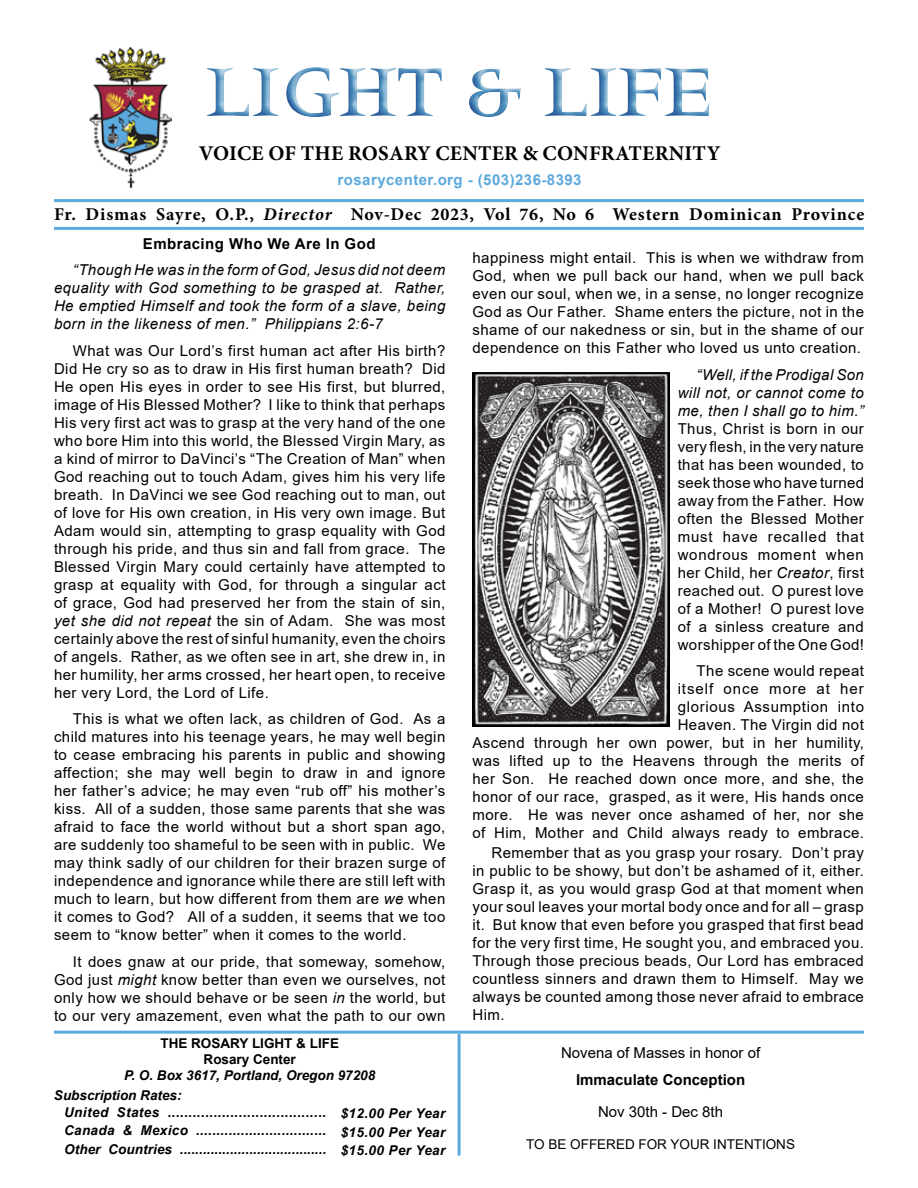
<style>
.page{position:relative;width:918px;height:1188px;background:#fff}
.page>*{position:absolute;margin:0;border:0;box-sizing:border-box;transform-origin:0 0}
.t1{font:500 75px "Meridien";color:#5192be}
.t2{font:700 21px "Minion Pro";letter-spacing:.01em;color:#000}
.t3{font:700 18px "Minion Pro";letter-spacing:.04em;color:#000}
.t4{font:15px/18px "Arial";letter-spacing:.03em;color:#000;text-align:justify}
.t5{font:italic 15px/18px "Arial";letter-spacing:.03em;color:#000;text-align:justify}
.t6{font:15px "Arial";color:#000}
.t7{font:700 15px "Arial";letter-spacing:.03em;color:#5da9dd}
.t8{font:700 15px "Arial";letter-spacing:.03em;color:#000}
.t9{font:700 15px "Arial";letter-spacing:.005em;color:#000}
.t10{font:italic 700 13.5px/18.3px "Arial";letter-spacing:.01em;color:#000;text-align:justify}
.t11{font:italic 700 13.5px "Arial";letter-spacing:.03em;color:#000}
.t12{font:700 13.5px/16.2px "Arial";color:#000;text-align:center}
.t13{font:13.5px "Arial";color:#000}
.s1{font-style:italic}
</style>
<div class="page">
<hr style="left:54px;top:199px;width:810px;height:3px;background:#5da9dd">
<hr style="left:54px;top:1031px;width:810px;height:3px;background:#5da9dd">
<hr style="left:458px;top:1034px;width:3px;height:122px;background:#5da9dd">
<hr style="left:54px;top:227px;width:810px;height:3px;background:#5da9dd">
<div style="left:196px;top:60px;width:521px;height:68px;background:#000;opacity:.75"></div>
<img style="left:89px;top:47px;width:82px;height:140px">
<img style="left:473px;top:372px;width:196px;height:355px">
<h1 class="t1" style="left:205px;top:50px;width:510px">Light &amp; Life</h1>
<h2 class="t2" style="left:199px;top:139px;width:359px">voice of the Rosary Center &amp; Confr</h2>
<h2 class="t2" style="left:615px;top:139px;width:107px">aternity</h2>
<p class="t7" style="left:338px;top:169px;width:246px">rosarycenter.org - (503)236-8393</p>
<p class="t3" style="left:54px;top:202px;width:812px">Fr. Dismas Sayre, O.P., <span class="s1">Director</span> Nov-Dec 2023, Vol 76, No 6 Western Dominican Province</p>
<p class="t8" style="left:143px;top:233px;width:234px">Embracing Who We Are In God</p>
<p class="t5" style="left:54px;top:261px;width:393px;text-indent:19px">“Though He was in the form of God, Jesus did not deem equality with God something to be grasped at. Rather, He emptied Himself and took the form of a slave, being born in the likeness of men.” Philippians 2:6-7</p>
<p class="t4" style="left:54px;top:341px;width:393px;text-indent:19px">What was Our Lord’s first human act after His birth?<br>Did He cry so as to draw in His first human breath? Did He open His eyes in order to see His first, but blurred, image of His Blessed Mother? I like to think that perhaps His very first act was to grasp at the very hand of the one who bore Him into this world, the Blessed Virgin Mary, as a kind of mirror to DaVinci’s “The Creation of Man” when God reaching out to touch Adam, gives him his very life breath. In DaVinci we see God reaching out to man, out of love for His own creation, in His very own image. But Adam would sin, attempting to grasp equality with God through his pride, and thus sin and fall from grace. The Blessed Virgin Mary could certainly have attempted to grasp at equality with God, for through a singular act of grace, God had preserved her from the stain of sin, <span class="s1">yet she did not repeat</span> the sin of Adam. She was most certainly above the rest of sinful humanity, even the choirs of angels. Rather, as we often see in art, she drew in, in her humility, her arms crossed, her heart open, to receive her very Lord, the Lord of Life.</p>
<p class="t4" style="left:54px;top:710px;width:393px;text-indent:19px">This is what we often lack, as children of God. As a child matures into his teenage years, he may well begin to cease embracing his parents in public and showing affection; she may well begin to draw in and ignore her father’s advice; he may even “rub off” his mother’s kiss. All of a sudden, those same parents that she was afraid to face the world without but a short span ago, are suddenly too shameful to be seen with in public. We may think sadly of our children for their brazen surge of independence and ignorance while there are still left with much to learn, but how different from them are <span class="s1">we</span> when it comes to God? All of a sudden, it seems that we too seem to “know better” when it comes to the world.</p>
<p class="t4" style="left:54px;top:953px;width:393px;text-indent:19px">It does gnaw at our pride, that someway, somehow, God just <span class="s1">might</span> know better than even we ourselves, not only how we should behave or be seen <span class="s1">in</span> the world, but to our very amazement, even what the path to our own</p>
<p class="t12" style="left:160px;top:1035px;width:180px">THE ROSARY LIGHT &amp; LIFE<br>Rosary Center</p>
<p class="t10" style="left:124px;top:1067px;width:253px">P. O. Box 3617, Portland, Oregon 97208</p>
<p class="t10" style="left:54px;top:1086px;width:129px">Subscription Rates:</p>
<p class="t11" style="left:341px;top:1104px;width:106px">$12.00 Per Year</p>
<p class="t11" style="left:341px;top:1123px;width:106px">$15.00 Per Year</p>
<p class="t11" style="left:341px;top:1141px;width:106px">$15.00 Per Year</p>
<p class="t10" style="left:64px;top:1103px;width:264px">United States ......................................<br>Canada &amp; Mexico ................................<br>Other Countries ......................................</p>
<p class="t4" style="left:473px;top:249px;width:393px">happiness might entail. This is when we withdraw from God, when we pull back our hand, when we pull back even our soul, when we, in a sense, no longer recognize God as Our Father. Shame enters the picture, not in the shame of our nakedness or sin, but in the shame of our dependence on this Father who loved us unto creation.</p>
<p class="t5" style="left:678px;top:365px;width:188px;text-indent:19px">“Well, if the Prodigal Son will not, or cannot come to me, then I shall go to him.”</p>
<p class="t4" style="left:678px;top:419px;width:188px">Thus, Christ is born in our very flesh, in the very nature that has been wounded, to seek those who have turned away from the Father. How often the Blessed Mother must have recalled that wondrous moment when her Child, her <span class="s1">Creator</span>, first reached out. O purest love of a Mother! O purest love of a sinless creature and worshipper of the One God!</p>
<p class="t4" style="left:472px;top:662px;width:393px;text-align:right">The scene would repeat<br>itself once more at her<br>glorious Assumption into<br>Heaven. The Virgin did not<br>Ascend through her own power, but in her humility, was lifted up to the Heavens through the merits of her Son. He reached down once more, and she, the honor of our race, grasped, as it were, His hands once more. He was never once ashamed of her, nor she of Him, Mother and Child always ready to embrace.</p>
<p class="t4" style="left:472px;top:844px;width:393px;text-indent:19px">Remember that as you grasp your rosary. Don’t pray in public to be showy, but don’t be ashamed of it, either.<br>Grasp it, as you would grasp God at that moment when your soul leaves your mortal body once and for all – grasp it. But know that even before you grasped that first bead for the very first time, He sought you, and embraced you.<br>Through those precious beads, Our Lord has embraced countless sinners and drawn them to Himself. May we always be counted among those never afraid to embrace Him.</p>
<p class="t6" style="left:561px;top:1042px;width:201px">Novena of Masses in honor of</p>
<p class="t9" style="left:576px;top:1069px;width:171px">Immaculate Conception</p>
<p class="t6" style="left:598px;top:1101px;width:127px">Nov 30th - Dec 8th</p>
<p class="t13" style="left:526px;top:1135px;width:270px">TO BE OFFERED FOR YOUR INTENTIONS</p>
</div>
